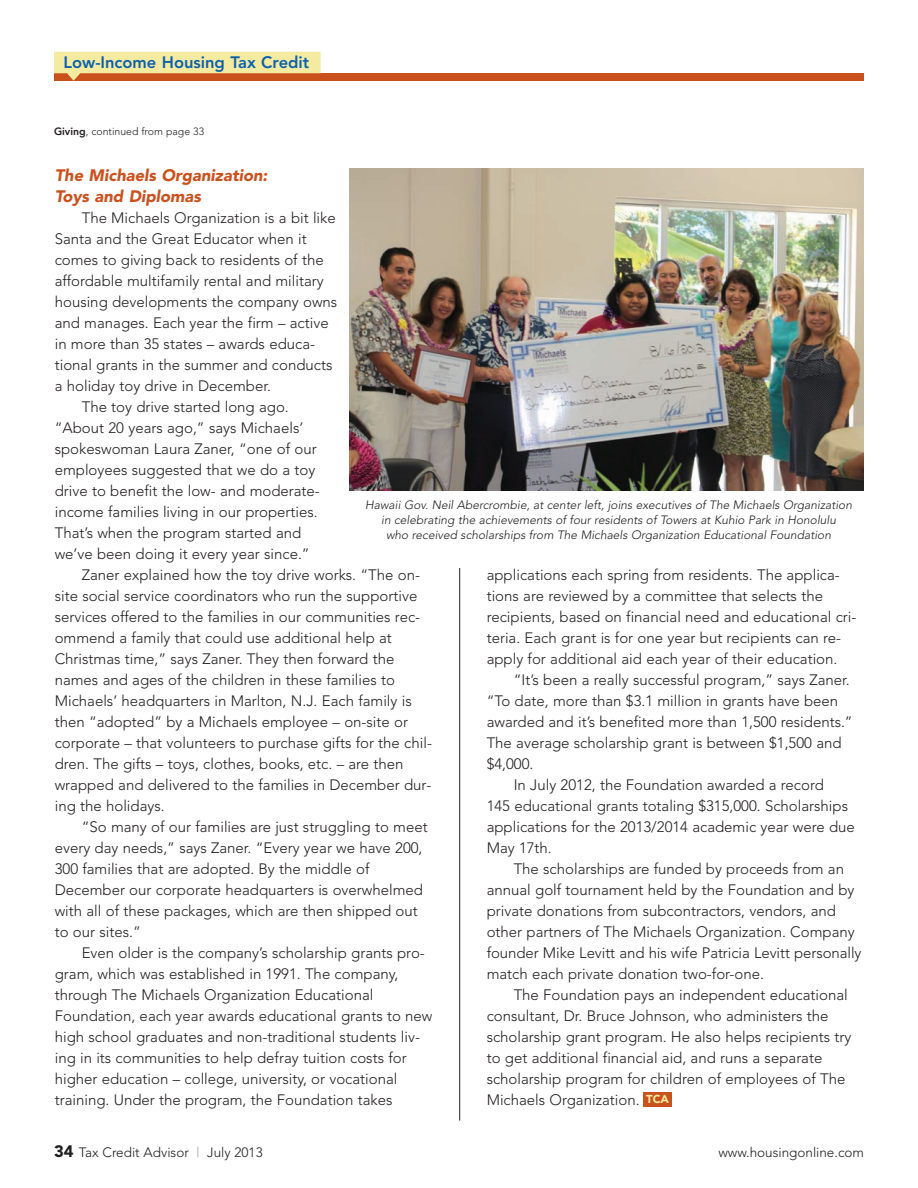
<style>
.page{position:relative;width:918px;height:1188px;background:#fff}
.page>*{position:absolute;margin:0;border:0;box-sizing:border-box;transform-origin:0 0}
.t1{font:italic 900 16.5px/21px "Avenir";color:#cb511c}
.t2{font:800 16.5px "Avenir";color:#0d60ae}
.t3{font:300 15px/21px "Avenir";color:#231f20}
.t4{font:300 13.5px "Avenir";color:#231f20}
.t5{font:italic 300 12px/15px "Avenir";color:#231f20;text-align:center}
.t6{font:900 11.55px "Avenir";color:#f4eba1}
.t7{font:300 10.5px "Avenir";color:#231f20}
.s1{font-weight:800}
.s2{font-weight:900;font-size:16.5px}
.s3{color:#939598}
</style>
<div class="page">
<hr style="left:459px;top:568px;width:1px;height:553px;background:#231f20">
<img style="left:350px;top:169px;width:514px;height:322px">
<div style="left:644px;top:1092px;width:28px;height:15px;background:#cb511c"></div>
<div style="left:54px;top:73px;width:810px;height:8px;background:#cb511c"></div>
<svg style="left:54px;top:52px;width:267px;height:29px"></svg>
<p class="t2" style="left:64px;top:56px;width:247px">Low-Income Housing Tax Credit</p>
<p class="t7" style="left:54px;top:127px;width:152px"><span class="s1">Giving</span>, continued from page 33</p>
<p class="t1" style="left:55px;top:166px;width:214px">The Michaels Organization:<br>Toys and Diplomas</p>
<p class="t3" style="left:82px;top:209px;width:256px">The Michaels Organization is a bit like</p>
<p class="t3" style="left:55px;top:230px;width:253px">Santa and the Great Educator when it</p>
<p class="t3" style="left:55px;top:251px;width:270px">comes to giving back to residents of the</p>
<p class="t3" style="left:55px;top:272px;width:271px">affordable multifamily rental and military</p>
<p class="t3" style="left:55px;top:293px;width:284px">housing developments the company owns</p>
<p class="t3" style="left:55px;top:314px;width:275px">and manages. Each year the firm – active</p>
<p class="t3" style="left:55px;top:335px;width:262px">in more than 35 states – awards educa-</p>
<p class="t3" style="left:55px;top:356px;width:279px">tional grants in the summer and conducts</p>
<p class="t3" style="left:55px;top:377px;width:218px">a holiday toy drive in December.</p>
<p class="t3" style="left:82px;top:398px;width:209px">The toy drive started long ago.</p>
<p class="t3" style="left:55px;top:419px;width:250px">“About 20 years ago,” says Michaels’</p>
<p class="t3" style="left:55px;top:440px;width:263px">spokeswoman Laura Zaner, “one of our</p>
<p class="t3" style="left:55px;top:461px;width:262px">employees suggested that we do a toy</p>
<p class="t3" style="left:55px;top:482px;width:267px">drive to benefit the low- and moderate-</p>
<p class="t3" style="left:55px;top:503px;width:265px">income families living in our properties.</p>
<p class="t3" style="left:55px;top:524px;width:248px">That’s when the program started and</p>
<p class="t3" style="left:55px;top:545px;width:257px">we’ve been doing it every year since.”</p>
<p class="t3" style="left:82px;top:566px;width:340px">Zaner explained how the toy drive works. “The on-</p>
<p class="t3" style="left:55px;top:587px;width:364px">site social service coordinators who run the supportive</p>
<p class="t3" style="left:55px;top:608px;width:367px">services offered to the families in our communities rec-</p>
<p class="t3" style="left:55px;top:629px;width:339px">ommend a family that could use additional help at</p>
<p class="t3" style="left:55px;top:650px;width:341px">Christmas time,” says Zaner. They then forward the</p>
<p class="t3" style="left:55px;top:671px;width:342px">names and ages of the children in these families to</p>
<p class="t3" style="left:55px;top:692px;width:359px">Michaels’ headquarters in Marlton, N.J. Each family is</p>
<p class="t3" style="left:55px;top:713px;width:355px">then “adopted” by a Michaels employee – on-site or</p>
<p class="t3" style="left:55px;top:734px;width:379px">corporate – that volunteers to purchase gifts for the chil-</p>
<p class="t3" style="left:55px;top:755px;width:350px">dren. The gifts – toys, clothes, books, etc. – are then</p>
<p class="t3" style="left:55px;top:776px;width:378px">wrapped and delivered to the families in December dur-</p>
<p class="t3" style="left:55px;top:797px;width:111px">ing the holidays.</p>
<p class="t3" style="left:82px;top:818px;width:347px">“So many of our families are just struggling to meet</p>
<p class="t3" style="left:55px;top:839px;width:369px">every day needs,” says Zaner. “Every year we have 200,</p>
<p class="t3" style="left:55px;top:860px;width:316px">300 families that are adopted. By the middle of</p>
<p class="t3" style="left:55px;top:881px;width:370px">December our corporate headquarters is overwhelmed</p>
<p class="t3" style="left:55px;top:902px;width:365px">with all of these packages, which are then shipped out</p>
<p class="t3" style="left:55px;top:923px;width:88px">to our sites.”</p>
<p class="t3" style="left:82px;top:944px;width:345px">Even older is the company’s scholarship grants pro-</p>
<p class="t3" style="left:55px;top:965px;width:345px">gram, which was established in 1991. The company,</p>
<p class="t3" style="left:55px;top:986px;width:320px">through The Michaels Organization Educational</p>
<p class="t3" style="left:55px;top:1007px;width:379px">Foundation, each year awards educational grants to new</p>
<p class="t3" style="left:55px;top:1028px;width:367px">high school graduates and non-traditional students liv-</p>
<p class="t3" style="left:55px;top:1049px;width:353px">ing in its communities to help defray tuition costs for</p>
<p class="t3" style="left:55px;top:1070px;width:344px">higher education – college, university, or vocational</p>
<p class="t3" style="left:55px;top:1091px;width:339px">training. Under the program, the Foundation takes</p>
<p class="t5" style="left:365px;top:498px;width:488px">Hawaii Gov. Neil Abercrombie, at center left, joins executives of The Michaels Organization in celebrating the achievements of four residents of Towers at Kuhio Park in Honolulu<br>who received scholarships from The Michaels Organization Educational Foundation</p>
<p class="t3" style="left:487px;top:565px;width:371px">applications each spring from residents. The applica&shy;tions are reviewed by a committee that selects the recipients, based on financial need and educational cri&shy;teria. Each grant is for one year but recipients can re&shy;apply for additional aid each year of their education.</p>
<p class="t3" style="left:514px;top:670px;width:338px">“It’s been a really successful program,” says Zaner.</p>
<p class="t3" style="left:487px;top:691px;width:353px">“To date, more than $3.1 million in grants have been</p>
<p class="t3" style="left:487px;top:712px;width:368px">awarded and it’s benefited more than 1,500 residents.”</p>
<p class="t3" style="left:487px;top:733px;width:356px">The average scholarship grant is between $1,500 and</p>
<p class="t3" style="left:487px;top:754px;width:48px">$4,000.</p>
<p class="t3" style="left:514px;top:775px;width:312px">In July 2012, the Foundation awarded a record</p>
<p class="t3" style="left:487px;top:796px;width:363px">145 educational grants totaling $315,000. Scholarships</p>
<p class="t3" style="left:487px;top:817px;width:370px">applications for the 2013/2014 academic year were due</p>
<p class="t3" style="left:487px;top:838px;width:67px">May 17th.</p>
<p class="t3" style="left:514px;top:859px;width:332px">The scholarships are funded by proceeds from an</p>
<p class="t3" style="left:487px;top:880px;width:369px">annual golf tournament held by the Foundation and by</p>
<p class="t3" style="left:487px;top:901px;width:351px">private donations from subcontractors, vendors, and</p>
<p class="t3" style="left:487px;top:922px;width:370px">other partners of The Michaels Organization. Company</p>
<p class="t3" style="left:487px;top:943px;width:376px">founder Mike Levitt and his wife Patricia Levitt personally</p>
<p class="t3" style="left:487px;top:964px;width:279px">match each private donation two-for-one.</p>
<p class="t3" style="left:514px;top:985px;width:336px">The Foundation pays an independent educational</p>
<p class="t3" style="left:487px;top:1006px;width:343px">consultant, Dr. Bruce Johnson, who administers the</p>
<p class="t3" style="left:487px;top:1027px;width:366px">scholarship grant program. He also helps recipients try</p>
<p class="t3" style="left:487px;top:1048px;width:337px">to get additional financial aid, and runs a separate</p>
<p class="t3" style="left:487px;top:1069px;width:360px">scholarship program for children of employees of The</p>
<p class="t3" style="left:487px;top:1090px;width:154px">Michaels Organization.</p>
<p class="t6" style="left:646px;top:1095px;width:24px">TCA</p>
<p class="t4" style="left:54px;top:1147px;width:210px"><span class="s2">34</span> Tax Credit Advisor <span class="s3">|</span> July 2013</p>
<p class="t4" style="left:718px;top:1147px;width:147px">www.housingonline.com</p>
</div>
